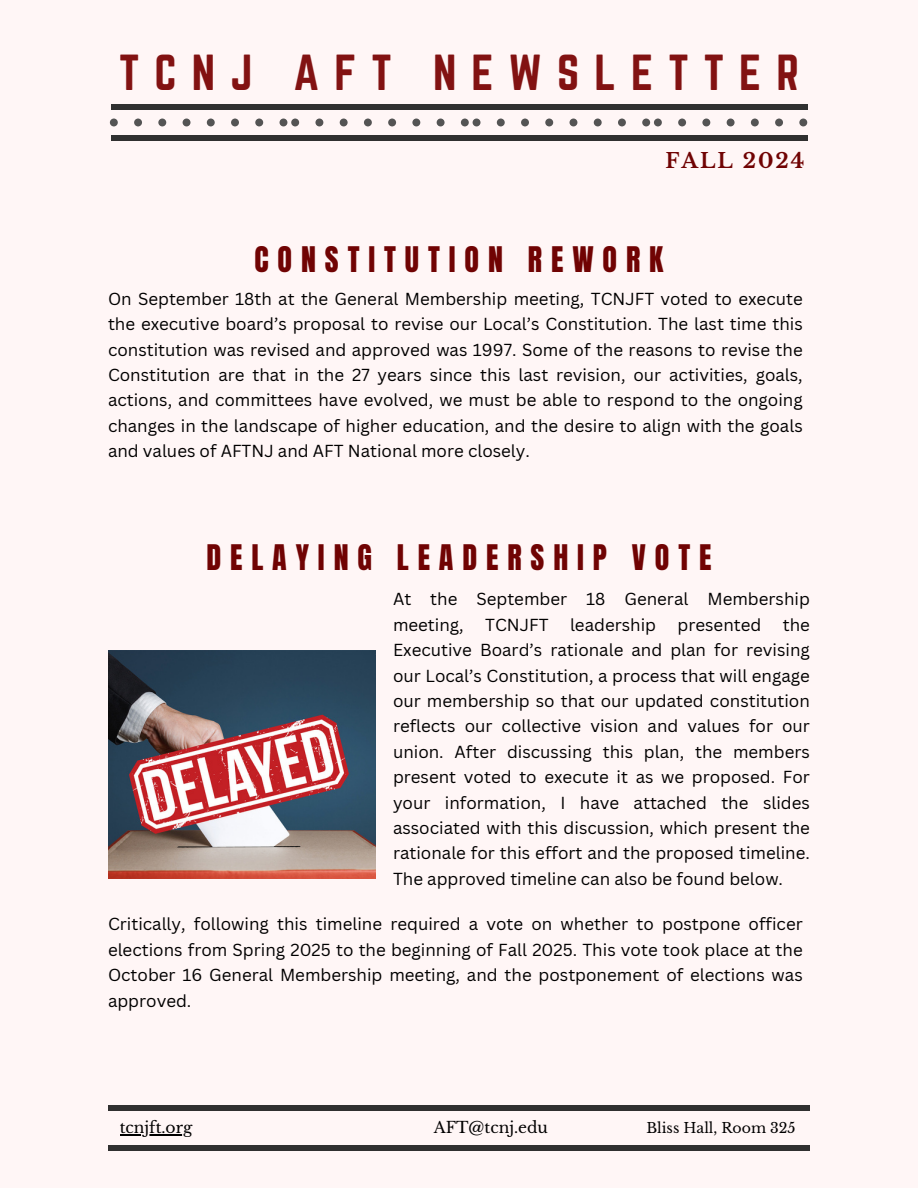
<style>
.page{position:relative;width:918px;height:1188px;background:#fff6f6}
.page>*{position:absolute;margin:0;border:0;box-sizing:border-box;transform-origin:0 0}
.t1{font:44.25px "Norwester";letter-spacing:.34em;color:#821212}
.t2{font:30px "Anton";letter-spacing:.295em;color:#700303}
.t3{font:700 20.4px "Libre Baskerville";letter-spacing:.1em;color:#700303}
.t4{font:16.95px/25.3px "Canva Sans";color:#000;text-align:justify}
.t5{font:15.45px "Libre Baskerville";color:#000}
.t6{font:14.1px "Libre Baskerville";color:#000}
</style>
<div class="page">
<img style="left:108px;top:650px;width:268px;height:229px">
<div style="left:108px;top:1106px;width:702px;height:5px;background:#303030"></div>
<div style="left:108px;top:1145px;width:702px;height:6px;background:#303030"></div>
<hr style="left:120px;top:1134px;width:72px;height:2px;background:#000">
<div style="left:111px;top:104px;width:696px;height:6px;background:#303030"></div>
<div style="left:111px;top:135px;width:696px;height:5px;background:#303030"></div>
<svg style="left:110px;top:119px;width:698px;height:7px"></svg>
<h4 class="t1" style="left:119px;top:46px;width:681px">TCNJ AFT NEWSLETTER</h4>
<h2 class="t3" style="left:665px;top:149px;width:141px">FALL 2024</h2>
<h2 class="t2" style="left:255px;top:238px;width:410px">CONSTITUTION REWORK</h2>
<p class="t4" style="left:108px;top:286px;width:696px">On September 18th at the General Membership meeting, TCNJFT voted to execute the executive board’s proposal to revise our Local’s Constitution. The last time this constitution was revised and approved was 1997. Some of the reasons to revise the Constitution are that in the 27 years since this last revision, our activities, goals, actions, and committees have evolved, we must be able to respond to the ongoing changes in the landscape of higher education, and the desire to align with the goals and values of AFTNJ and AFT National more closely.</p>
<h1 class="t2" style="left:206px;top:535px;width:507px">DELAYING LEADERSHIP VOTE</h1>
<p class="t4" style="left:393px;top:586px;width:418px">At the September 18 General Membership meeting,</p>
<p class="t4" style="left:393px;top:612px;width:418px;text-indent:390px">the Executive Board’s rationale and plan for revising our Local’s Constitution, a process that will engage our membership so that our updated constitution reflects our collective vision and values for our union. After discussing this plan, the members present voted to execute it as we proposed. For your information, I have attached the slides associated with this discussion, which present the rationale for this effort and the proposed timeline.<br>The approved timeline can also be found below.</p>
<p class="t4" style="left:108px;top:911px;width:696px">Critically, following this timeline required a vote on whether to postpone officer elections from Spring 2025 to the beginning of Fall 2025. This vote took place at the October 16 General Membership meeting, and the postponement of elections was approved.</p>
<p class="t4" style="left:485px;top:612px;width:65px">TCNJFT</p>
<p class="t4" style="left:570px;top:612px;width:88px">leadership</p>
<p class="t4" style="left:678px;top:612px;width:85px">presented</p>
<p class="t5" style="left:120px;top:1118px;width:74px">tcnjft.org</p>
<p class="t5" style="left:434px;top:1118px;width:116px">AFT@tcnj.edu</p>
<h3 class="t6" style="left:646px;top:1120px;width:151px">Bliss Hall, Room 325</h3>
</div>
